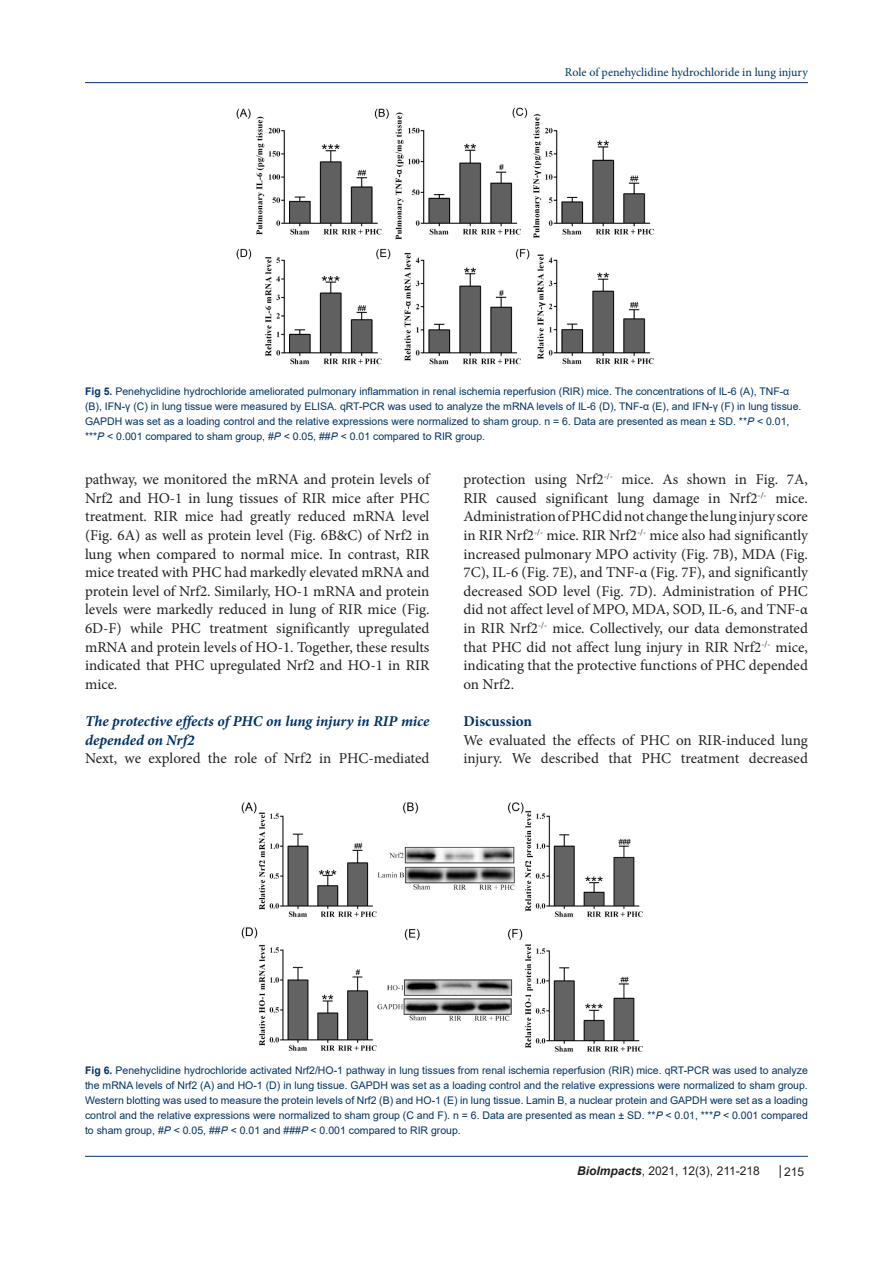
<style>
.page{position:relative;width:893px;height:1263px;background:#fff}
.page>*{position:absolute;margin:0;border:0;box-sizing:border-box;transform-origin:0 0}
.t1{font:15px/18.6px "Minion Pro";color:#231f20;text-align:justify}
.t2{font:italic 700 15px/18.6px "Minion Pro";letter-spacing:-.005em;color:#003264}
.t3{font:700 15px "Minion Pro";color:#003264}
.t4{font:12px "Minion Pro";color:#003466}
.t5{font:12px "Arial";color:#231f20}
.t6{font:10.5px/15px "Arial";color:#003264}
.s1{font-weight:700}
.s2{font-style:italic}
.s3{font-weight:700;font-style:italic}
</style>
<div class="page">
<hr style="left:85px;top:82px;width:723px;height:1px;background:#053278">
<hr style="left:85px;top:1156px;width:723px;height:1px;background:#053278">
<svg style="left:780px;top:1165px;width:1px;height:13px"></svg>
<img style="left:236px;top:107px;width:418px;height:258px">
<img style="left:241px;top:802px;width:402px;height:250px">
<p class="t4" style="left:565px;top:64px;width:244px">Role of penehyclidine hydrochloride in lung injury</p>
<p class="t6" style="left:85px;top:384px;width:718px"><span class="s1">Fig 5.</span> Penehyclidine hydrochloride ameliorated pulmonary inflammation in renal ischemia reperfusion (RIR) mice. The concentrations of IL-6 (A), TNF-α (B), IFN-γ (C) in lung tissue were measured by ELISA. qRT-PCR was used to analyze the mRNA levels of IL-6 (D), TNF-α (E), and IFN-γ (F) in lung tissue.<br>GAPDH was set as a loading control and the relative expressions were normalized to sham group. n = 6. Data are presented as mean ± SD. **<span class="s2">P</span> &lt; 0.01, ***<span class="s2">P</span> &lt; 0.001 compared to sham group, #<span class="s2">P</span> &lt; 0.05, ##<span class="s2">P</span> &lt; 0.01 compared to RIR group.</p>
<p class="t1" style="left:85px;top:470px;width:346px">pathway, we monitored the mRNA and protein levels of Nrf2 and HO-1 in lung tissues of RIR mice after PHC treatment. RIR mice had greatly reduced mRNA level (Fig. 6A) as well as protein level (Fig. 6B&amp;C) of Nrf2 in lung when compared to normal mice. In contrast, RIR mice treated with PHC had markedly elevated mRNA and protein level of Nrf2. Similarly, HO-1 mRNA and protein levels were markedly reduced in lung of RIR mice (Fig.<br>6D-F) while PHC treatment significantly upregulated mRNA and protein levels of HO-1. Together, these results indicated that PHC upregulated Nrf2 and HO-1 in RIR mice.</p>
<p class="t2" style="left:85px;top:712px;width:346px">The protective effects of PHC on lung injury in RIP mice depended on Nrf2</p>
<p class="t1" style="left:85px;top:749px;width:346px">Next, we explored the role of Nrf2 in PHC-mediated</p>
<p class="t1" style="left:463px;top:470px;width:346px">protection using Nrf2<sup>-/-</sup> mice. As shown in Fig. 7A, RIR caused significant lung damage in Nrf2<sup>-/-</sup> mice.<br>Administration of PHC did not change the lung injury score in RIR Nrf2<sup>-/-</sup> mice. RIR Nrf2<sup>-/-</sup> mice also had significantly increased pulmonary MPO activity (Fig. 7B), MDA (Fig.<br>7C), IL-6 (Fig. 7E), and TNF-α (Fig. 7F), and significantly decreased SOD level (Fig. 7D). Administration of PHC did not affect level of MPO, MDA, SOD, IL-6, and TNF-α in RIR Nrf2<sup>-/-</sup> mice. Collectively, our data demonstrated that PHC did not affect lung injury in RIR Nrf2<sup>-/-</sup> mice, indicating that the protective functions of PHC depended on Nrf2.</p>
<p class="t3" style="left:463px;top:711px;width:70px">Discussion</p>
<p class="t1" style="left:463px;top:731px;width:346px">We evaluated the effects of PHC on RIR-induced lung injury. We described that PHC treatment decreased</p>
<p class="t6" style="left:85px;top:1062px;width:724px;text-align:justify"><span class="s1">Fig 6.</span> Penehyclidine hydrochloride activated Nrf2/HO-1 pathway in lung tissues from renal ischemia reperfusion (RIR) mice. qRT-PCR was used to analyze the mRNA levels of Nrf2 (A) and HO-1 (D) in lung tissue. GAPDH was set as a loading control and the relative expressions were normalized to sham group.<br>Western blotting was used to measure the protein levels of Nrf2 (B) and HO-1 (E) in lung tissue. Lamin B, a nuclear protein and GAPDH were set as a loading control and the relative expressions were normalized to sham group (C and F). n = 6. Data are presented as mean ± SD. **<span class="s2">P</span> &lt; 0.01, ***<span class="s2">P</span> &lt; 0.001 compared to sham group, #<span class="s2">P</span> &lt; 0.05, ##<span class="s2">P</span> &lt; 0.01 and ###<span class="s2">P</span> &lt; 0.001 compared to RIR group.</p>
<p class="t5" style="left:577px;top:1163px;width:184px"><span class="s3">BioImpacts</span>, 2021, 12(3), 211-218</p>
<p class="t5" style="left:784px;top:1164px;width:22px">215</p>
</div>
